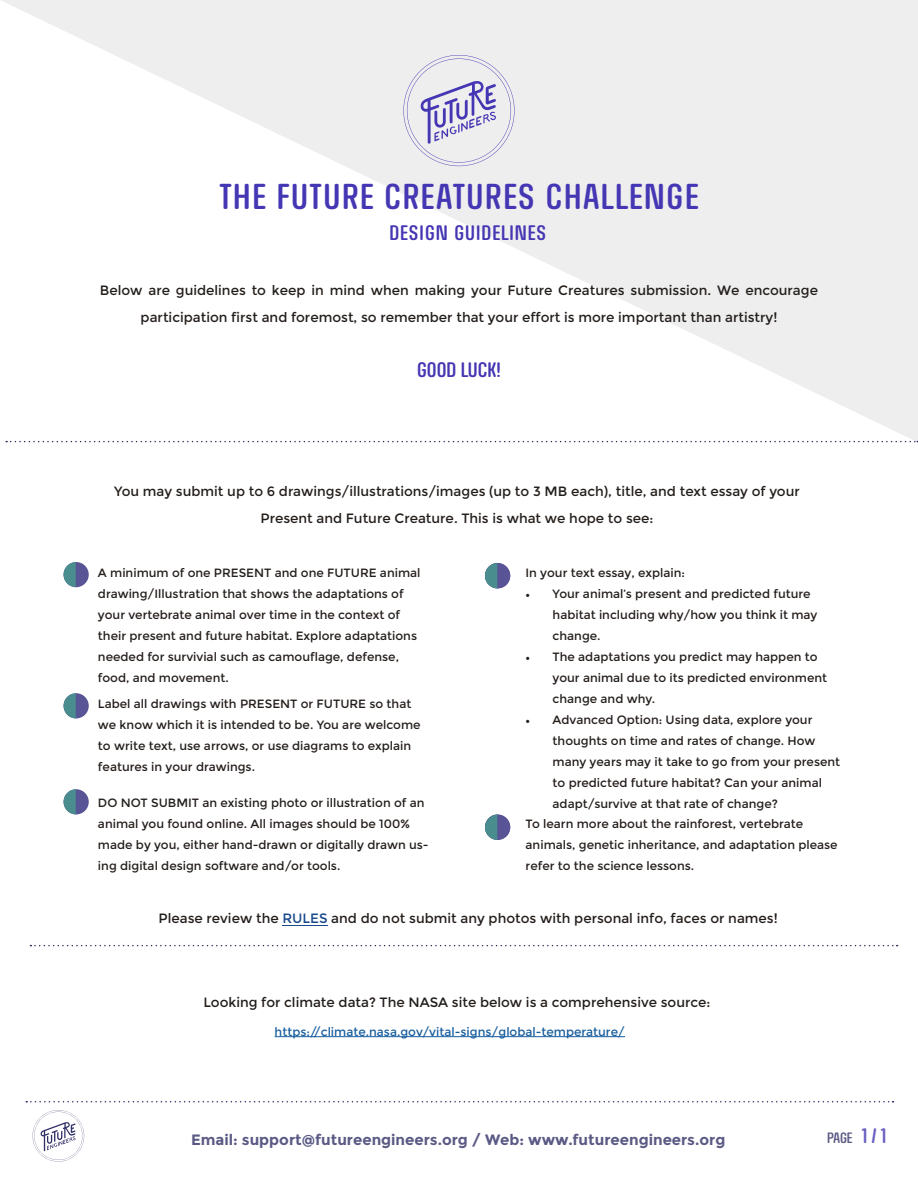
<style>
.page{position:relative;width:918px;height:1188px;background:#fff}
.page>*{position:absolute;margin:0;border:0;box-sizing:border-box;transform-origin:0 0}
.t1{font:36px "RICHARDMILLERROUNDED";letter-spacing:.05em;color:#4536b3}
.t2{font:21px "RICHARDMILLERROUNDED";letter-spacing:.05em;color:#4536b3}
.t3{font:21px "RICHARDMILLERROUNDED";color:#4536b3}
.t4{font:700 15px "Montserrat";color:#5a5a85}
.t5{font:15px "RICHARDMILLERROUNDED";color:#5a5a85}
.t6{font:13.5px/27px "Montserrat";color:#241e1b;text-align:center}
.t7{font:12px/21px "Montserrat";color:#241e1b}
.t8{font:12px "Montserrat";color:#175d9e}
.s1{font-family:"Minion Pro";color:#231f20}
.s2{color:#19498d}
.s3{font-size:21px;color:#6a5ec2}
</style>
<div class="page">
<svg style="left:1px;top:0;width:917px;height:442px"></svg>
<svg style="left:403px;top:55px;width:112px;height:111px;background:#d9d8e6"></svg>
<svg style="left:26px;top:1101px;width:867px;height:1px"></svg>
<svg style="left:33px;top:1110px;width:51px;height:52px"></svg>
<div style="left:64px;top:562px;width:25px;height:25px;background:#595495;border-radius:50%"></div>
<svg style="left:64px;top:562px;width:12px;height:25px"></svg>
<div style="left:64px;top:693px;width:25px;height:25px;background:#595495;border-radius:50%"></div>
<svg style="left:64px;top:693px;width:12px;height:25px"></svg>
<div style="left:64px;top:789px;width:25px;height:25px;background:#595495;border-radius:50%"></div>
<svg style="left:64px;top:789px;width:12px;height:25px"></svg>
<div style="left:485px;top:563px;width:25px;height:26px;background:#595495;border-radius:50%"></div>
<svg style="left:485px;top:563px;width:12px;height:25px"></svg>
<svg style="left:6px;top:441px;width:912px;height:1px"></svg>
<hr style="left:275px;top:1036px;width:350px;height:1px;background:#175d9e">
<svg style="left:30px;top:945px;width:868px;height:1px"></svg>
<svg style="left:485px;top:814px;width:25px;height:26px"></svg>
<div style="left:485px;top:815px;width:25px;height:25px;background:#595495;border-radius:50%"></div>
<svg style="left:485px;top:814px;width:12px;height:26px"></svg>
<hr style="left:282px;top:925px;width:46px;height:1px;background:#19498d">
<p class="t1" style="left:220px;top:178px;width:480px">THE FUTURE CREATURES CHALLENGE</p>
<p class="t2" style="left:389px;top:222px;width:158px">DESIGN GUIDELINES</p>
<p class="t6" style="left:100px;top:277px;width:720px">Below are guidelines to keep in mind when making your Future Creatures submission. We encourage participation first and foremost, so remember that your effort is more important than artistry!</p>
<p class="t3" style="left:417px;top:359px;width:85px">GOOD LUCK!</p>
<p class="t6" style="left:114px;top:478px;width:687px">You may submit up to 6 drawings/illustrations/images (up to 3 MB each), title, and text essay of your</p>
<p class="t6" style="left:260px;top:505px;width:395px">Present and Future Creature. This is what we hope to see:</p>
<p class="t7" style="left:98px;top:562px;width:324px">A minimum of one PRESENT and one FUTURE animal drawing/Illustration that shows the adaptations of your vertebrate animal over time in the context of their present and future habitat. Explore adaptations needed for survivial such as camouflage, defense, food, and movement.</p>
<p class="t7" style="left:526px;top:562px;width:161px">In your text essay, explain:</p>
<p class="t7" style="left:553px;top:583px;width:266px;text-indent:-27px"><span class="s1">•</span> Your animal’s present and predicted future habitat including why/how you think it may change.</p>
<p class="t7" style="left:553px;top:646px;width:276px;text-indent:-27px"><span class="s1">•</span> The adaptations you predict may happen to your animal due to its predicted environment change and why.</p>
<p class="t7" style="left:553px;top:709px;width:289px;text-indent:-27px"><span class="s1">•</span> Advanced Option: Using data, explore your thoughts on time and rates of change. How many years may it take to go from your present to predicted future habitat? Can your animal adapt/survive at that rate of change?</p>
<p class="t7" style="left:98px;top:693px;width:324px">Label all drawings with PRESENT or FUTURE so that we know which it is intended to be. You are welcome to write text, use arrows, or use diagrams to explain features in your drawings.</p>
<p class="t7" style="left:98px;top:793px;width:332px">DO NOT SUBMIT an existing photo or illustration of an animal you found online. All images should be 100% made by you, either hand-drawn or digitally drawn us&shy;ing digital design software and/or tools.</p>
<p class="t7" style="left:526px;top:814px;width:314px">To learn more about the rainforest, vertebrate animals, genetic inheritance, and adaptation please refer to the science lessons.</p>
<p class="t6" style="left:158px;top:905px;width:621px">Please review the <span class="s2">RULES</span> and do not submit any photos with personal info, faces or names!</p>
<p class="t6" style="left:203px;top:989px;width:509px">Looking for climate data? The NASA site below is a comprehensive source:</p>
<p class="t8" style="left:275px;top:1025px;width:352px">https://climate.nasa.gov/vital-signs/global-temperature/</p>
<p class="t4" style="left:191px;top:1131px;width:536px">Email: support@futureengineers.org / Web: www.futureengineers.org</p>
<p class="t5" style="left:827px;top:1129px;width:61px">PAGE <span class="s3">1 / 1</span></p>
</div>
